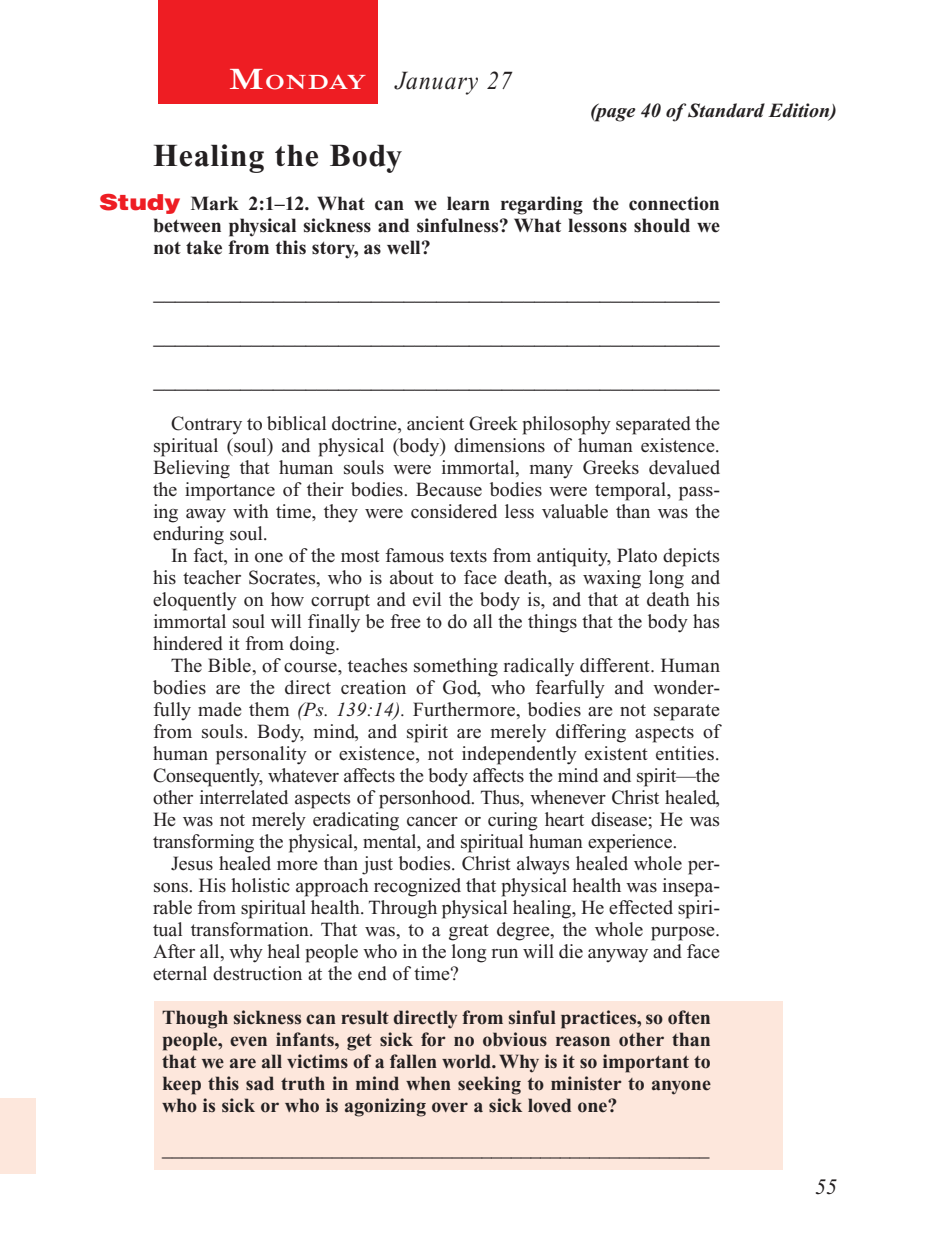
<style>
.page{position:relative;width:936px;height:1260px;background:#fff}
.page>*{position:absolute;margin:0;border:0;box-sizing:border-box;transform-origin:0 0}
.Head{font:700 32px "Times New Roman PS Std";letter-spacing:.025em;color:#231f20}
.Lesson_Dates{font:italic 26px "Times New Roman PS Std";letter-spacing:.05em;color:#231f20;scale:.9 1}
.Blank_Lines{font:22px "Times New Roman PS Std";color:#231f20}
.PageNumbers{font:italic 22px "Times New Roman PS Std";color:#231f20}
.Daily_Header{font:600 21px "Times NRMT Std";letter-spacing:.045em;color:#fff;scale:1.1 1}
.Body{font:20px/22px "Times New Roman PS Std";color:#231f20;text-align:justify}
.x-screened_box-text{font:700 20px/22px "Times New Roman PS Std";color:#231f20;text-align:justify}
.Question_NO_SB{font:700 20px/22px "Times New Roman PS Std";color:#231f20;text-align:justify}
.Page_from_SE{font:italic 700 20px "Times New Roman PS Std";color:#231f20}
.s1{font-size:30px}
.s2{font-family:"Helvetica LT Std";font-weight:900;font-size:22px;color:#ee1d23}
.s3{font-style:italic}
</style>
<div class="page">
<div style="left:158px;top:0;width:220px;height:103px;background:#ee1d23"></div>
<div style="left:0;top:1098px;width:36px;height:76px;background:#fde7dc"></div>
<div style="left:155px;top:1002px;width:628px;height:168px;background:#fde7dc"></div>
<p class="Daily_Header" style="left:229px;top:70px;width:126px"><span class="s1">M</span>ONDAY</p>
<p class="Lesson_Dates" style="left:396px;top:66px;width:131px">January 27</p>
<p class="Page_from_SE" style="left:590px;top:100px;width:248px">(page 40 of Standard Edition)</p>
<p class="Head" style="left:153px;top:138px;width:251px">Healing the Body</p>
<p class="Question_NO_SB" style="left:153px;top:193px;width:569px;text-indent:-54px"><span class="s2">Study</span> Mark 2:1–12. What can we learn regarding the connection between physical sickness and sinfulness? What lessons should we not take from this story, as well?</p>
<p class="Blank_Lines" style="left:153px;top:281px;width:568px">____________________________________________________</p>
<p class="Blank_Lines" style="left:153px;top:325px;width:568px">____________________________________________________</p>
<p class="Blank_Lines" style="left:153px;top:369px;width:568px">____________________________________________________</p>
<p class="Body" style="left:153px;top:413px;width:569px;text-indent:18px">Contrary to biblical doctrine, ancient Greek philosophy separated the spiritual (soul) and physical (body) dimensions of human existence.<br>Believing that human souls were immortal, many Greeks devalued the importance of their bodies. Because bodies were temporal, pass&shy;ing away with time, they were considered less valuable than was the enduring soul.</p>
<p class="Body" style="left:153px;top:545px;width:569px;text-indent:18px">In fact, in one of the most famous texts from antiquity, Plato depicts his teacher Socrates, who is about to face death, as waxing long and eloquently on how corrupt and evil the body is, and that at death his immortal soul will finally be free to do all the things that the body has hindered it from doing.</p>
<p class="Body" style="left:153px;top:655px;width:569px;text-indent:18px">The Bible, of course, teaches something radically different. Human bodies are the direct creation of God, who fearfully and wonder&shy;fully made them <span class="s3">(Ps. 139:14).</span> Furthermore, bodies are not separate from souls. Body, mind, and spirit are merely differing aspects of human personality or existence, not independently existent entities.<br>Consequently, whatever affects the body affects the mind and spirit—the other interrelated aspects of personhood. Thus, whenever Christ healed, He was not merely eradicating cancer or curing heart disease; He was transforming the physical, mental, and spiritual human experience.</p>
<p class="Body" style="left:153px;top:853px;width:569px;text-indent:18px">Jesus healed more than just bodies. Christ always healed whole per&shy;sons. His holistic approach recognized that physical health was insepa&shy;rable from spiritual health. Through physical healing, He effected spiri&shy;tual transformation. That was, to a great degree, the whole purpose.<br>After all, why heal people who in the long run will die anyway and face eternal destruction at the end of time?</p>
<p class="x-screened_box-text" style="left:162px;top:1007px;width:551px">Though sickness can result directly from sinful practices, so often people, even infants, get sick for no obvious reason other than that we are all victims of a fallen world. Why is it so important to keep this sad truth in mind when seeking to minister to anyone who is sick or who is agonizing over a sick loved one?</p>
<p class="x-screened_box-text" style="left:162px;top:1139px;width:549px">_______________________________________________________</p>
<p class="PageNumbers" style="left:815px;top:1175px;width:23px">55</p>
</div>
